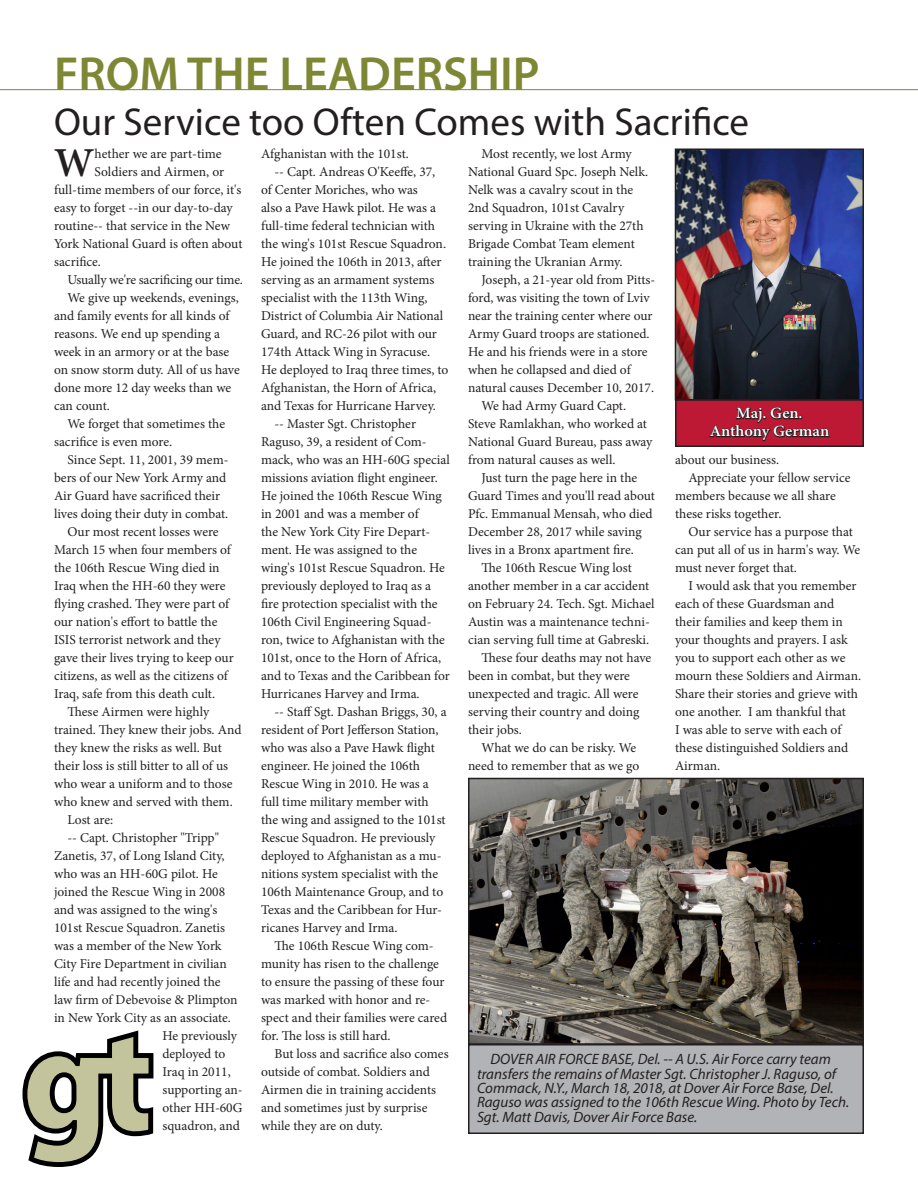
<style>
.page{position:relative;width:918px;height:1188px;background:#fff}
.page>*{position:absolute;margin:0;border:0;box-sizing:border-box;transform-origin:0 0}
.ARMY_leadership{font:600 48px "Myriad Pro";color:#7e8733}
.article_lead-in{font:600 41.25px "Minion Pro";color:#231f20}
.section_feature_titl{font:39px "Myriad Pro";color:#231f20}
.t1{font:600 15.6px "Minion Pro";letter-spacing:-.005em;color:#fff;scale:1.05 1}
.standalone_photo_cap{font:italic 15px/14.4px "Myriad Pro";color:#231f20}
.body_main{font:13.5px/18px "Minion Pro";color:#231f20}
.article_lead-in-2{font:13.5px "Minion Pro";letter-spacing:-.005em;color:#231f20}
</style>
<div class="page">
<hr style="left:0;top:89px;width:918px;height:1px;background:#7e8733">
<div style="left:676px;top:400px;width:187px;height:46px;background:#bd1934"></div>
<svg style="left:709px;top:407px;width:121px;height:35px"></svg>
<div style="left:675px;top:399px;width:189px;height:48px;border:2px solid #231f20"></div>
<img style="left:678px;top:151px;width:183px;height:246px">
<div style="left:675px;top:148px;width:189px;height:252px;border:2px solid #231f20"></div>
<svg style="left:22px;top:1030px;width:132px;height:137px"></svg>
<div style="left:469px;top:1045px;width:394px;height:88px;background:#b2b3b7"></div>
<div style="left:468px;top:1044px;width:396px;height:90px;border:2px solid #231f20"></div>
<img style="left:471px;top:781px;width:390px;height:261px">
<div style="left:468px;top:778px;width:396px;height:267px;border:2px solid #231f20"></div>
<p class="ARMY_leadership" style="left:54px;top:43px;width:487px">FROM THE LEADERSHIP</p>
<p class="section_feature_titl" style="left:54px;top:97px;width:697px">Our Service too Often Comes with Sacrifice</p>
<p class="article_lead-in" style="left:54px;top:135px;width:42px">W</p>
<p class="article_lead-in-2" style="left:95px;top:145px;width:128px">hether we are part-time</p>
<p class="article_lead-in-2" style="left:95px;top:163px;width:131px">Soldiers and Airmen, or</p>
<p class="article_lead-in-2" style="left:54px;top:181px;width:189px">full-time members of our force, it's</p>
<p class="article_lead-in-2" style="left:54px;top:199px;width:180px">easy to forget --in our day-to-day</p>
<p class="article_lead-in-2" style="left:54px;top:217px;width:177px">routine-- that service in the New</p>
<p class="article_lead-in-2" style="left:54px;top:235px;width:190px">York National Guard is often about</p>
<p class="article_lead-in-2" style="left:54px;top:253px;width:49px">sacrifice.</p>
<p class="body_main" style="left:68px;top:271px;width:177px">Usually we're sacrificing our time.</p>
<p class="body_main" style="left:54px;top:289px;width:187px;text-indent:14px">We give up weekends, evenings, and family events for all kinds of reasons. We end up spending a week in an armory or at the base on snow storm duty. All of us have done more 12 day weeks than we can count.</p>
<p class="body_main" style="left:54px;top:415px;width:173px;text-indent:14px">We forget that sometimes the sacrifice is even more.</p>
<p class="body_main" style="left:54px;top:451px;width:176px;text-indent:14px">Since Sept. 11, 2001, 39 mem&shy;bers of our New York Army and<br>Air Guard have sacrificed their lives doing their duty in combat.</p>
<p class="body_main" style="left:54px;top:523px;width:181px;text-indent:14px">Our most recent losses were<br>March 15 when four members of the 106th Rescue Wing died in<br>Iraq when the HH-60 they were flying crashed. They were part of our nation's effort to battle the<br>ISIS terrorist network and they gave their lives trying to keep our citizens, as well as the citizens of<br>Iraq, safe from this death cult.</p>
<p class="body_main" style="left:54px;top:703px;width:189px;text-indent:14px">These Airmen were highly trained. They knew their jobs. And they knew the risks as well. But their loss is still bitter to all of us who wear a uniform and to those who knew and served with them.</p>
<p class="body_main" style="left:68px;top:811px;width:47px">Lost are:</p>
<p class="body_main" style="left:68px;top:829px;width:153px">-- Capt. Christopher "Tripp"</p>
<p class="body_main" style="left:54px;top:847px;width:172px">Zanetis, 37, of Long Island City,</p>
<p class="body_main" style="left:54px;top:865px;width:165px">who was an HH-60G pilot. He</p>
<p class="body_main" style="left:54px;top:883px;width:173px">joined the Rescue Wing in 2008</p>
<p class="body_main" style="left:54px;top:901px;width:165px">and was assigned to the wing's</p>
<p class="body_main" style="left:54px;top:919px;width:173px">101st Rescue Squadron. Zanetis</p>
<p class="body_main" style="left:54px;top:937px;width:169px">was a member of the New York</p>
<p class="body_main" style="left:54px;top:955px;width:174px">City Fire Department in civilian</p>
<p class="body_main" style="left:54px;top:973px;width:168px">life and had recently joined the</p>
<p class="body_main" style="left:54px;top:991px;width:185px">law firm of Debevoise &amp; Plimpton</p>
<p class="body_main" style="left:54px;top:1009px;width:178px">in New York City as an associate.</p>
<p class="body_main" style="left:162px;top:1027px;width:76px">He previously</p>
<p class="body_main" style="left:162px;top:1045px;width:64px">deployed to</p>
<p class="body_main" style="left:162px;top:1063px;width:70px">Iraq in 2011,</p>
<p class="body_main" style="left:162px;top:1081px;width:82px">supporting an-</p>
<p class="body_main" style="left:162px;top:1099px;width:82px">other HH-60G</p>
<p class="body_main" style="left:162px;top:1117px;width:79px">squadron, and</p>
<p class="body_main" style="left:261px;top:145px;width:149px">Afghanistan with the 101st.</p>
<p class="body_main" style="left:261px;top:163px;width:189px;text-indent:14px">-- Capt. Andreas O'Keeffe, 37, of Center Moriches, who was<br>also a Pave Hawk pilot. He was a full-time federal technician with the wing's 101st Rescue Squadron.<br>He joined the 106th in 2013, after serving as an armament systems specialist with the 113th Wing,<br>District of Columbia Air National<br>Guard, and RC-26 pilot with our<br>174th Attack Wing in Syracuse.<br>He deployed to Iraq three times, to<br>Afghanistan, the Horn of Africa, and Texas for Hurricane Harvey.</p>
<p class="body_main" style="left:261px;top:415px;width:191px;text-indent:14px">-- Master Sgt. Christopher<br>Raguso, 39, a resident of Com&shy;mack, who was an HH-60G special missions aviation flight engineer.<br>He joined the 106th Rescue Wing in 2001 and was a member of<br>the New York City Fire Depart&shy;ment. He was assigned to the wing's 101st Rescue Squadron. He previously deployed to Iraq as a fire protection specialist with the<br>106th Civil Engineering Squad&shy;ron, twice to Afghanistan with the<br>101st, once to the Horn of Africa, and to Texas and the Caribbean for<br>Hurricanes Harvey and Irma.</p>
<p class="body_main" style="left:261px;top:703px;width:187px;text-indent:14px">-- Staff Sgt. Dashan Briggs, 30, a resident of Port Jefferson Station, who was also a Pave Hawk flight engineer. He joined the 106th<br>Rescue Wing in 2010. He was a full time military member with the wing and assigned to the 101st<br>Rescue Squadron. He previously deployed to Afghanistan as a mu&shy;nitions system specialist with the<br>106th Maintenance Group, and to<br>Texas and the Caribbean for Hur&shy;ricanes Harvey and Irma.</p>
<p class="body_main" style="left:261px;top:937px;width:188px;text-indent:14px">The 106th Rescue Wing com&shy;munity has risen to the challenge to ensure the passing of these four was marked with honor and re&shy;spect and their families were cared for. The loss is still hard.</p>
<p class="body_main" style="left:261px;top:1045px;width:189px;text-indent:14px">But loss and sacrifice also comes outside of combat. Soldiers and<br>Airmen die in training accidents and sometimes just by surprise while they are on duty.</p>
<p class="body_main" style="left:468px;top:145px;width:182px;text-indent:14px">Most recently, we lost Army<br>National Guard Spc. Joseph Nelk.<br>Nelk was a cavalry scout in the<br>2nd Squadron, 101st Cavalry serving in Ukraine with the 27th<br>Brigade Combat Team element training the Ukranian Army.</p>
<p class="body_main" style="left:468px;top:271px;width:189px;text-indent:14px">Joseph, a 21-year old from Pitts&shy;ford, was visiting the town of Lviv near the training center where our<br>Army Guard troops are stationed.<br>He and his friends were in a store when he collapsed and died of natural causes December 10, 2017.</p>
<p class="body_main" style="left:468px;top:397px;width:186px;text-indent:14px">We had Army Guard Capt.<br>Steve Ramlakhan, who worked at<br>National Guard Bureau, pass away from natural causes as well.</p>
<p class="body_main" style="left:468px;top:469px;width:188px;text-indent:14px">Just turn the page here in the<br>Guard Times and you'll read about<br>Pfc. Emmanual Mensah, who died<br>December 28, 2017 while saving lives in a Bronx apartment fire.</p>
<p class="body_main" style="left:468px;top:559px;width:188px;text-indent:14px">The 106th Rescue Wing lost another member in a car accident on February 24. Tech. Sgt. Michael<br>Austin was a maintenance techni&shy;cian serving full time at Gabreski.</p>
<p class="body_main" style="left:468px;top:649px;width:185px;text-indent:14px">These four deaths may not have been in combat, but they were unexpected and tragic. All were serving their country and doing their jobs.</p>
<p class="body_main" style="left:468px;top:739px;width:173px;text-align:right">What we do can be risky. We need to remember that as we go</p>
<p class="t1" style="left:736px;top:403px;width:65px">Maj. Gen.</p>
<p class="t1" style="left:710px;top:421px;width:115px">Anthony German</p>
<p class="body_main" style="left:675px;top:451px;width:106px">about our business.</p>
<p class="body_main" style="left:675px;top:469px;width:177px;text-indent:14px">Appreciate your fellow service members because we all share these risks together.</p>
<p class="body_main" style="left:675px;top:523px;width:187px;text-indent:14px">Our service has a purpose that can put all of us in harm's way. We must never forget that.</p>
<p class="body_main" style="left:675px;top:577px;width:188px;text-indent:14px">I would ask that you remember each of these Guardsman and their families and keep them in your thoughts and prayers. I ask you to support each other as we mourn these Soldiers and Airman.<br>Share their stories and grieve with one another. I am thankful that<br>I was able to serve with each of these distinguished Soldiers and<br>Airman.</p>
<p class="standalone_photo_cap" style="left:477px;top:1052px;width:374px;text-indent:14px">DOVER AIR FORCE BASE, Del. -- A U.S. Air Force carry team transfers the remains of Master Sgt. Christopher J. Raguso, of Commack, N.Y., March 18, 2018, at Dover Air Force Base, Del.<br>Raguso was assigned to the 106th Rescue Wing. Photo by Tech.<br>Sgt. Matt Davis, Dover Air Force Base.</p>
</div>
